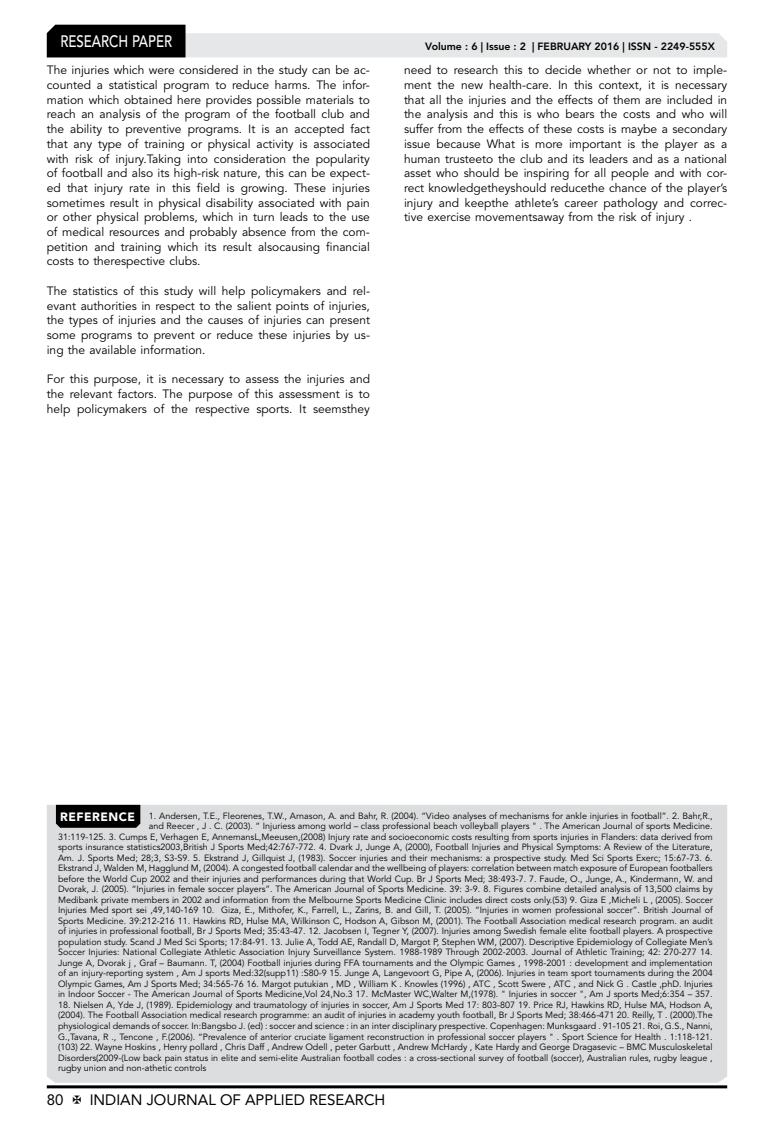
<style>
.page{position:relative;width:774px;height:1136px;background:#fff}
.page>*{position:absolute;margin:0;border:0;box-sizing:border-box;transform-origin:0 0}
.t1{font:500 16.5px "Avenir LT Std";color:#fff;scale:.8 1}
.t2{font:15px "Avenir LT Std";color:#000}
.t3{font:12px/14.7px "Avenir LT Std";color:#000;text-align:justify}
.t4{font:800 10.5px "Avenir LT Std";color:#000}
.t5{font:9px/10.5px "Avenir LT Std";color:#000;text-align:right}
.s1{font-weight:900;font-size:12px;color:#fff}
</style>
<div class="page">
<hr style="left:47px;top:1085px;width:680px;height:3px;background:#000">
<svg style="left:47px;top:25px;width:680px;height:32px"></svg>
<div style="left:47px;top:804px;width:680px;height:278px;background:#dcddde"></div>
<div style="left:56px;top:804px;width:84px;height:23px;background:#000"></div>
<h1 class="t1" style="left:60px;top:32px;width:139px">RESEARCH PAPER</h1>
<p class="t3" style="left:47px;top:63px;width:325px">The injuries which were considered in the study can be ac&shy;counted a statistical program to reduce harms. The infor&shy;mation which obtained here provides possible materials to reach an analysis of the program of the football club and the ability to preventive programs. It is an accepted fact that any type of training or physical activity is associated with risk of injury.Taking into consideration the popularity of football and also its high-risk nature, this can be expect&shy;ed that injury rate in this field is growing. These injuries sometimes result in physical disability associated with pain or other physical problems, which in turn leads to the use of medical resources and probably absence from the com&shy;petition and training which its result alsocausing financial costs to therespective clubs.</p>
<p class="t3" style="left:47px;top:284px;width:325px">The statistics of this study will help policymakers and rel&shy;evant authorities in respect to the salient points of injuries, the types of injuries and the causes of injuries can present some programs to prevent or reduce these injuries by us&shy;ing the available information.</p>
<h3 class="t3" style="left:47px;top:372px;width:325px">For this purpose, it is necessary to assess the injuries and the relevant factors. The purpose of this assessment is to help policymakers of the respective sports. It seemsthey</h3>
<p class="t4" style="left:425px;top:41px;width:291px">Volume : 6 | Issue : 2 | FEBRUARY 2016 | ISSN - 2249-555X</p>
<p class="t3" style="left:404px;top:63px;width:325px">need to research this to decide whether or not to imple&shy;ment the new health-care. In this context, it is necessary that all the injuries and the effects of them are included in the analysis and this is who bears the costs and who will suffer from the effects of these costs is maybe a secondary issue because What is more important is the player as a human trusteeto the club and its leaders and as a national asset who should be inspiring for all people and with cor&shy;rect knowledgetheyshould reducethe chance of the player’s injury and keepthe athlete’s career pathology and correc&shy;tive exercise movementsaway from the risk of injury .</p>
<p class="t5" style="left:58px;top:810px;width:656px"><span class="s1">REFERENCE</span> 1. Andersen, T.E., Fleorenes, T.W., Arnason, A. and Bahr, R. (2004). “Video analyses of mechanisms for ankle injuries in football”. 2. Bahr,R., and Reecer , J . C. (2003). “ Injuriess among world – class professional beach volleyball players " . The American Journal of sports Medicine.<br>31:119-125. 3. Cumps E, Verhagen E, AnnemansL,Meeusen,(2008) Injury rate and socioeconomic costs resulting from sports injuries in Flanders: data derived from sports insurance statistics2003,British J Sports Med;42:767-772. 4. Dvark J, Junge A, (2000), Football Injuries and Physical Symptoms: A Review of the Literature, Am. J. Sports Med; 28;3, S3-S9. 5. Ekstrand J, Gillquist J, (1983). Soccer injuries and their mechanisms: a prospective study. Med Sci Sports Exerc; 15:67-73. 6.<br>Ekstrand J, Walden M, Hagglund M, (2004). A congested football calendar and the wellbeing of players: correlation between match exposure of European footballers before the World Cup 2002 and their injuries and performances during that World Cup. Br J Sports Med; 38:493-7. 7. Faude, O., Junge, A., Kindermann, W. and Dvorak, J. (2005). “Injuries in female soccer players”. The American Journal of Sports Medicine. 39: 3-9. 8. Figures combine detailed analysis of 13,500 claims by Medibank private members in 2002 and information from the Melbourne Sports Medicine Clinic includes direct costs only.(53) 9. Giza E ,Micheli L , (2005). Soccer Injuries Med sport sei ,49,140-169 10. Giza, E., Mithofer, K., Farrell, L., Zarins, B. and Gill, T. (2005). “Injuries in women professional soccer”. British Journal of Sports Medicine. 39:212-216 11. Hawkins RD, Hulse MA, Wilkinson C, Hodson A, Gibson M, (2001). The Football Association medical research program. an audit of injuries in professional football, Br J Sports Med; 35:43-47. 12. Jacobsen I, Tegner Y, (2007). Injuries among Swedish female elite football players. A prospective population study. Scand J Med Sci Sports; 17:84-91. 13. Julie A, Todd AE, Randall D, Margot P, Stephen WM, (2007). Descriptive Epidemiology of Collegiate Men’s Soccer Injuries: National Collegiate Athletic Association Injury Surveillance System. 1988-1989 Through 2002-2003. Journal of Athletic Training; 42: 270-277 14.<br>Junge A, Dvorak j , Graf – Baumann. T, (2004) Football injuries during FFA tournaments and the Olympic Games , 1998-2001 : development and implementation of an injury-reporting system , Am J sports Med:32(supp11) :S80-9 15. Junge A, Langevoort G, Pipe A, (2006). Injuries in team sport tournaments during the 2004<br>Olympic Games, Am J Sports Med; 34:565-76 16. Margot putukian , MD , William K . Knowles (1996) , ATC , Scott Swere , ATC , and Nick G . Castle ,phD. Injuries in Indoor Soccer - The American Journal of Sports Medicine,Vol 24,No.3 17. McMaster WC,Walter M,(1978). " Injuries in soccer ", Am J sports Med;6:354 – 357.</p>
<p class="t5" style="left:58px;top:999px;width:656px;text-align:justify">18. Nielsen A, Yde J, (1989). Epidemiology and traumatology of injuries in soccer, Am J Sports Med 17: 803-807 19. Price RJ, Hawkins RD, Hulse MA, Hodson A, (2004). The Football Association medical research programme: an audit of injuries in academy youth football, Br J Sports Med; 38:466-471 20. Reilly, T . (2000).The physiological demands of soccer. In:Bangsbo J. (ed) : soccer and science : in an inter disciplinary prespective. Copenhagen: Munksgaard . 91-105 21. Roi, G.S., Nanni, G.,Tavana, R ., Tencone , F.(2006). “Prevalence of anterior cruciate ligament reconstruction in professional soccer players " . Sport Science for Health . 1:118-121. (103) 22. Wayne Hoskins , Henry pollard , Chris Daff , Andrew Odell , peter Garbutt , Andrew McHardy , Kate Hardy and George Dragasevic – BMC Musculoskeletal Disorders(2009-(Low back pain status in elite and semi-elite Australian football codes : a cross-sectional survey of football (soccer), Australian rules, rugby league , rugby union and non-athetic controls</p>
<h2 class="t2" style="left:47px;top:1090px;width:18px">80</h2>
<h2 class="t2" style="left:90px;top:1090px;width:297px">INDIAN JOURNAL OF APPLIED RESEARCH</h2>
</div>
